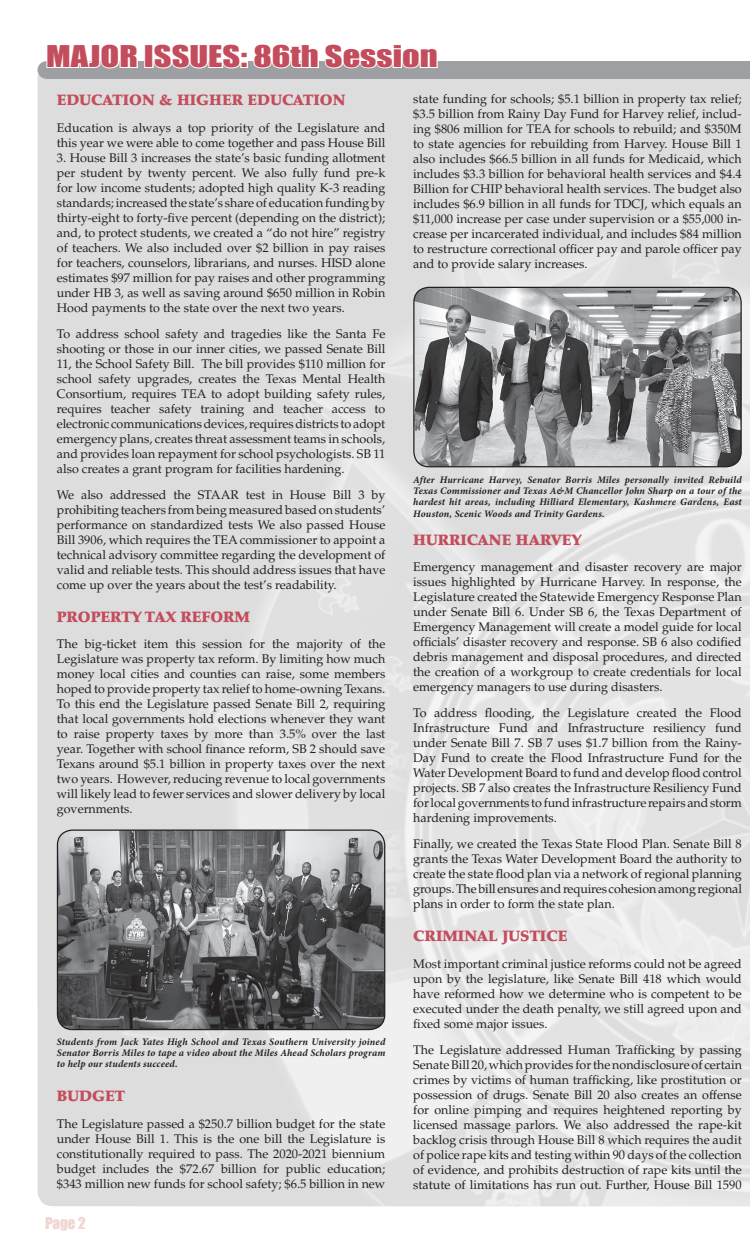
<style>
.page{position:relative;width:750px;height:1260px;background:#fff}
.page>*{position:absolute;margin:0;border:0;box-sizing:border-box;transform-origin:0 0}
.t1{font:27.5px "Impact";color:#c34d5d;scale:1.25 1}
.t2{font:900 15px "Palatino LT Std";color:#c34d5d}
.t3{font:15px "Impact";color:#f0d5d2}
.t4{font:12.5px/15px "Palatino LT Std";color:#231f20;text-align:justify}
.t5{font:italic 700 10px/11.2px "Minion Pro";letter-spacing:.015em;color:#231f20;text-align:justify}
</style>
<div class="page">
<img style="left:38px;top:75px;width:712px;height:1131px">
<div style="left:46px;top:61px;width:704px;height:18px;background:#9d9fa2"></div>
<div style="left:37px;top:61px;width:18px;height:18px;background:#9d9fa2;border-radius:50%"></div>
<svg style="left:45px;top:61px;width:93px;height:8px"></svg>
<div style="left:144px;top:44px;width:10px;height:24px;border:2px solid #fff"></div>
<svg style="left:151px;top:44px;width:287px;height:25px"></svg>
<img style="left:57px;top:830px;width:328px;height:200px">
<div style="left:57px;top:830px;width:328px;height:200px;border:1px solid #231f20;border-radius:15px"></div>
<img style="left:414px;top:287px;width:327px;height:180px">
<div style="left:413px;top:287px;width:328px;height:180px;border:1px solid #231f20;border-radius:15px"></div>
<h1 class="t1" style="left:46px;top:35px;width:314px">MAJOR ISSUES: 86th Session</h1>
<p class="t2" style="left:57px;top:91px;width:290px">EDUCATION &amp; HIGHER EDUCATION</p>
<p class="t4" style="left:57px;top:120px;width:330px">Education is always a top priority of the Legislature and this year we were able to come together and pass House Bill</p>
<p class="t4" style="left:57px;top:150px;width:330px">3. House Bill 3 increases the state’s basic funding allotment per student by twenty percent. We also fully fund pre-k for low income students; adopted high quality K-3 reading standards; increased the state’s share of education funding by thirty-eight to forty-five percent (depending on the district); and, to protect students, we created a “do not hire” registry of teachers. We also included over $2 billion in pay raises for teachers, counselors, librarians, and nurses. HISD alone estimates $97 million for pay raises and other programming under HB 3, as well as saving around $650 million in Robin Hood payments to the state over the next two years.</p>
<p class="t4" style="left:57px;top:326px;width:330px">To address school safety and tragedies like the Santa Fe shooting or those in our inner cities, we passed Senate Bill 11, the School Safety Bill. The bill provides $110 million for school safety upgrades, creates the Texas Mental Health Consortium, requires TEA to adopt building safety rules, requires teacher safety training and teacher access to electronic communications devices, requires districts to adopt emergency plans, creates threat assessment teams in schools, and provides loan repayment for school psychologists. SB 11 also creates a grant program for facilities hardening.</p>
<p class="t4" style="left:57px;top:488px;width:330px">We also addressed the STAAR test in House Bill 3 by prohibiting teachers from being measured based on students’ performance on standardized tests We also passed House Bill 3906, which requires the TEA commissioner to appoint a technical advisory committee regarding the development of valid and reliable tests. This should address issues that have come up over the years about the test’s readability.</p>
<p class="t2" style="left:57px;top:608px;width:195px">PROPERTY TAX REFORM</p>
<p class="t4" style="left:57px;top:637px;width:330px">The big-ticket item this session for the majority of the Legislature was property tax reform. By limiting how much money local cities and counties can raise, some members hoped to provide property tax relief to home-owning Texans.<br>To this end the Legislature passed Senate Bill 2, requiring that local governments hold elections whenever they want to raise property taxes by more than 3.5% over the last year. Together with school finance reform, SB 2 should save Texans around $5.1 billion in property taxes over the next two years. However, reducing revenue to local governments will likely lead to fewer services and slower delivery by local governments.</p>
<p class="t5" style="left:57px;top:1036px;width:330px">Students from Jack Yates High School and Texas Southern University joined Senator Borris Miles to tape a video about the Miles Ahead Scholars program to help our students succeed.</p>
<p class="t2" style="left:57px;top:1087px;width:70px">BUDGET</p>
<p class="t4" style="left:57px;top:1116px;width:330px">The Legislature passed a $250.7 billion budget for the state under House Bill 1. This is the one bill the Legislature is constitutionally required to pass. The 2020-2021 biennium budget includes the $72.67 billion for public education; $343 million new funds for school safety; $6.5 billion in new</p>
<p class="t3" style="left:45px;top:1212px;width:42px">Page 2</p>
<p class="t4" style="left:413px;top:91px;width:330px">state funding for schools; $5.1 billion in property tax relief; $3.5 billion from Rainy Day Fund for Harvey relief, includ&shy;ing $806 million for TEA for schools to rebuild; and $350M to state agencies for rebuilding from Harvey. House Bill 1 also includes $66.5 billion in all funds for Medicaid, which includes $3.3 billion for behavioral health services and $4.4<br>Billion for CHIP behavioral health services. The budget also includes $6.9 billion in all funds for TDCJ, which equals an $11,000 increase per case under supervision or a $55,000 in&shy;crease per incarcerated individual, and includes $84 million to restructure correctional officer pay and parole officer pay and to provide salary increases.</p>
<p class="t5" style="left:413px;top:474px;width:330px">After Hurricane Harvey, Senator Borris Miles personally invited Rebuild Texas Commissioner and Texas A&amp;M Chancellor John Sharp on a tour of the hardest hit areas, including Hilliard Elementary, Kashmere Gardens, East Houston, Scenic Woods and Trinity Gardens.</p>
<p class="t2" style="left:413px;top:530px;width:170px">HURRICANE HARVEY</p>
<p class="t4" style="left:413px;top:559px;width:330px">Emergency management and disaster recovery are major issues highlighted by Hurricane Harvey. In response, the Legislature created the Statewide Emergency Response Plan under Senate Bill 6. Under SB 6, the Texas Department of Emergency Management will create a model guide for local officials’ disaster recovery and response. SB 6 also codified debris management and disposal procedures, and directed the creation of a workgroup to create credentials for local emergency managers to use during disasters.</p>
<p class="t4" style="left:413px;top:706px;width:330px">To address flooding, the Legislature created the Flood Infrastructure Fund and Infrastructure resiliency fund under Senate Bill 7. SB 7 uses $1.7 billion from the Rainy-Day Fund to create the Flood Infrastructure Fund for the Water Development Board to fund and develop flood control projects. SB 7 also creates the Infrastructure Resiliency Fund for local governments to fund infrastructure repairs and storm hardening improvements.</p>
<p class="t4" style="left:413px;top:837px;width:330px">Finally, we created the Texas State Flood Plan. Senate Bill 8 grants the Texas Water Development Board the authority to create the state flood plan via a network of regional planning groups. The bill ensures and requires cohesion among regional plans in order to form the state plan.</p>
<p class="t2" style="left:413px;top:927px;width:156px">CRIMINAL JUSTICE</p>
<p class="t4" style="left:413px;top:956px;width:330px">Most important criminal justice reforms could not be agreed upon by the legislature, like Senate Bill 418 which would have reformed how we determine who is competent to be executed under the death penalty, we still agreed upon and fixed some major issues.</p>
<p class="t4" style="left:413px;top:1042px;width:330px">The Legislature addressed Human Trafficking by passing Senate Bill 20, which provides for the nondisclosure of certain crimes by victims of human trafficking, like prostitution or possession of drugs. Senate Bill 20 also creates an offense for online pimping and requires heightened reporting by licensed massage parlors. We also addressed the rape-kit backlog crisis through House Bill 8 which requires the audit of police rape kits and testing within 90 days of the collection of evidence, and prohibits destruction of rape kits until the statute of limitations has run out. Further, House Bill 1590</p>
</div>
